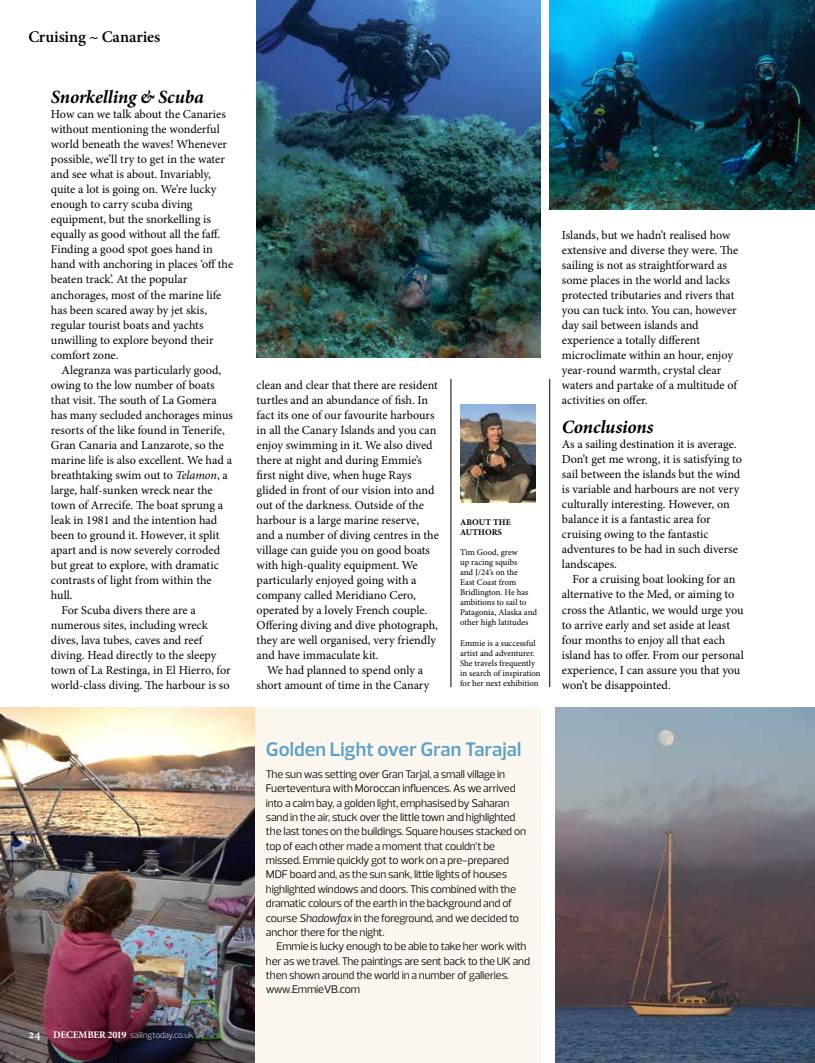
<style>
.page{position:relative;width:815px;height:1063px;background:#fff}
.page>*{position:absolute;margin:0;border:0;box-sizing:border-box;transform-origin:0 0}
.t1{font:600 20px "Prelo";color:#5ca0cb}
.t2{font:italic 700 18.75px "Minion Pro";letter-spacing:-.01em;color:#000}
.t3{font:600 16.25px "Minion Pro";letter-spacing:-.005em;color:#000}
.t4{font:12.25px/15px "Minion Pro";letter-spacing:-.005em;color:#000}
.t5{font:11.25px/14.4px "Prelo";letter-spacing:-.015em;color:#000}
.t6{font:8.75px/10px "Minion Pro";letter-spacing:-.005em;color:#000}
.t7{font:300 8.75px "Prelo";letter-spacing:-.01em;color:#fff}
.t8{font:700 8.75px/10px "Minion Pro";letter-spacing:.01em;color:#000}
.s1{font-style:italic}
.s2{font-family:"Minion Pro";font-weight:600;font-size:12.5px}
.s3{font-family:"Minion Pro";font-weight:700;font-size:10px}
</style>
<div class="page">
<div style="left:0;top:707px;width:541px;height:356px;background:#fbf7ee"></div>
<img style="left:256px;top:0;width:284px;height:357px">
<img style="left:0;top:707px;width:254px;height:356px">
<img style="left:555px;top:707px;width:260px;height:356px">
<hr style="left:451px;top:379px;width:1px;height:308px;background:#000">
<hr style="left:550px;top:379px;width:1px;height:308px;background:#000">
<img style="left:460px;top:405px;width:76px;height:97px">
<img style="left:550px;top:0;width:265px;height:209px">
<h3 class="t3" style="left:28px;top:26px;width:133px">Cruising ~ Canaries</h3>
<h2 class="t2" style="left:51px;top:84px;width:154px">Snorkelling &amp; Scuba</h2>
<p class="t4" style="left:51px;top:107px;width:184px">How can we talk about the Canaries without mentioning the wonderful world beneath the waves! Whenever possible, we’ll try to get in the water and see what is about. Invariably, quite a lot is going on. We’re lucky enough to carry scuba diving equipment, but the snorkelling is equally as good without all the faff.<br>Finding a good spot goes hand in hand with anchoring in places ‘off the beaten track’. At the popular anchorages, most of the marine life has been scared away by jet skis, regular tourist boats and yachts unwilling to explore beyond their comfort zone.</p>
<p class="t4" style="left:62px;top:362px;width:161px">Alegranza was particularly good,</p>
<p class="t4" style="left:51px;top:377px;width:165px">owing to the low number of boats</p>
<p class="t4" style="left:51px;top:392px;width:167px">that visit. The south of La Gomera</p>
<p class="t4" style="left:51px;top:407px;width:184px">has many secluded anchorages minus</p>
<p class="t4" style="left:51px;top:422px;width:175px">resorts of the like found in Tenerife,</p>
<p class="t4" style="left:51px;top:437px;width:174px">Gran Canaria and Lanzarote, so the</p>
<p class="t4" style="left:51px;top:452px;width:183px">marine life is also excellent. We had a</p>
<p class="t4" style="left:51px;top:467px;width:178px">breathtaking swim out to <span class="s1">Telamon</span>, a</p>
<p class="t4" style="left:51px;top:482px;width:163px">large, half-sunken wreck near the</p>
<p class="t4" style="left:51px;top:497px;width:174px">town of Arrecife. The boat sprung a</p>
<p class="t4" style="left:51px;top:512px;width:168px">leak in 1981 and the intention had</p>
<p class="t4" style="left:51px;top:527px;width:170px">been to ground it. However, it split</p>
<p class="t4" style="left:51px;top:542px;width:171px">apart and is now severely corroded</p>
<p class="t4" style="left:51px;top:557px;width:169px">but great to explore, with dramatic</p>
<p class="t4" style="left:51px;top:572px;width:162px">contrasts of light from within the</p>
<p class="t4" style="left:51px;top:587px;width:23px">hull.</p>
<p class="t4" style="left:62px;top:602px;width:136px">For Scuba divers there are a</p>
<p class="t4" style="left:51px;top:617px;width:158px">numerous sites, including wreck</p>
<p class="t4" style="left:51px;top:632px;width:153px">dives, lava tubes, caves and reef</p>
<p class="t4" style="left:51px;top:647px;width:167px">diving. Head directly to the sleepy</p>
<p class="t4" style="left:51px;top:662px;width:181px">town of La Restinga, in El Hierro, for</p>
<p class="t4" style="left:51px;top:677px;width:180px">world-class diving. The harbour is so</p>
<p class="t7" style="left:28px;top:1030px;width:167px"><span class="s2">24</span> <span class="s3">DECEMBER 2019</span> sailingtoday.co.uk</p>
<p class="t4" style="left:257px;top:377px;width:184px">clean and clear that there are resident turtles and an abundance of fish. In fact its one of our favourite harbours in all the Canary Islands and you can enjoy swimming in it. We also dived there at night and during Emmie’s first night dive, when huge Rays glided in front of our vision into and out of the darkness. Outside of the harbour is a large marine reserve, and a number of diving centres in the village can guide you on good boats with high-quality equipment. We particularly enjoyed going with a company called Meridiano Cero, operated by a lovely French couple.<br>Offering diving and dive photograph, they are well organised, very friendly and have immaculate kit.</p>
<p class="t4" style="left:257px;top:662px;width:174px;text-align:center">We had planned to spend only a short amount of time in the Canary</p>
<p class="t8" style="left:460px;top:517px;width:52px">ABOUT THE<br>AUTHORS</p>
<p class="t6" style="left:460px;top:548px;width:78px">Tim Good, grew<br>up racing squibs<br>and J/24’s on the<br>East Coast from<br>Bridlington. He has ambitions to sail to<br>Patagonia, Alaska and other high latitudes</p>
<p class="t6" style="left:460px;top:638px;width:82px">Emmie is a successful artist and adventurer.<br>She travels frequently in search of inspiration for her next exhibition</p>
<h1 class="t1" style="left:266px;top:738px;width:257px">Golden Light over Gran Tarajal</h1>
<p class="t5" style="left:266px;top:767px;width:262px">The sun was setting over Gran Tarjal, a small village in Fuerteventura with Moroccan influences. As we arrived into a calm bay, a golden light, emphasised by Saharan sand in the air, stuck over the little town and highlighted the last tones on the buildings. Square houses stacked on top of each other made a moment that couldn’t be missed. Emmie quickly got to work on a pre-prepared MDF board and, as the sun sank, little lights of houses highlighted windows and doors. This combined with the dramatic colours of the earth in the background and of course <span class="s1">Shadowfax</span> in the foreground, and we decided to anchor there for the night.</p>
<p class="t5" style="left:266px;top:939px;width:266px;text-indent:11px">Emmie is lucky enough to be able to take her work with her as we travel. The paintings are sent back to the UK and then shown around the world in a number of galleries. www.EmmieVB.com</p>
<p class="t4" style="left:562px;top:227px;width:178px">Islands, but we hadn’t realised how extensive and diverse they were. The sailing is not as straightforward as some places in the world and lacks protected tributaries and rivers that you can tuck into. You can, however day sail between islands and experience a totally different microclimate within an hour, enjoy year-round warmth, crystal clear waters and partake of a multitude of activities on offer.</p>
<h2 class="t2" style="left:562px;top:414px;width:93px">Conclusions</h2>
<p class="t4" style="left:562px;top:437px;width:182px">As a sailing destination it is average.<br>Don’t get me wrong, it is satisfying to sail between the islands but the wind is variable and harbours are not very culturally interesting. However, on balance it is a fantastic area for cruising owing to the fantastic adventures to be had in such diverse landscapes.</p>
<p class="t4" style="left:562px;top:572px;width:183px;text-indent:11px">For a cruising boat looking for an alternative to the Med, or aiming to cross the Atlantic, we would urge you to arrive early and set aside at least four months to enjoy all that each island has to offer. From our personal experience, I can assure you that you won’t be disappointed.</p>
</div>
